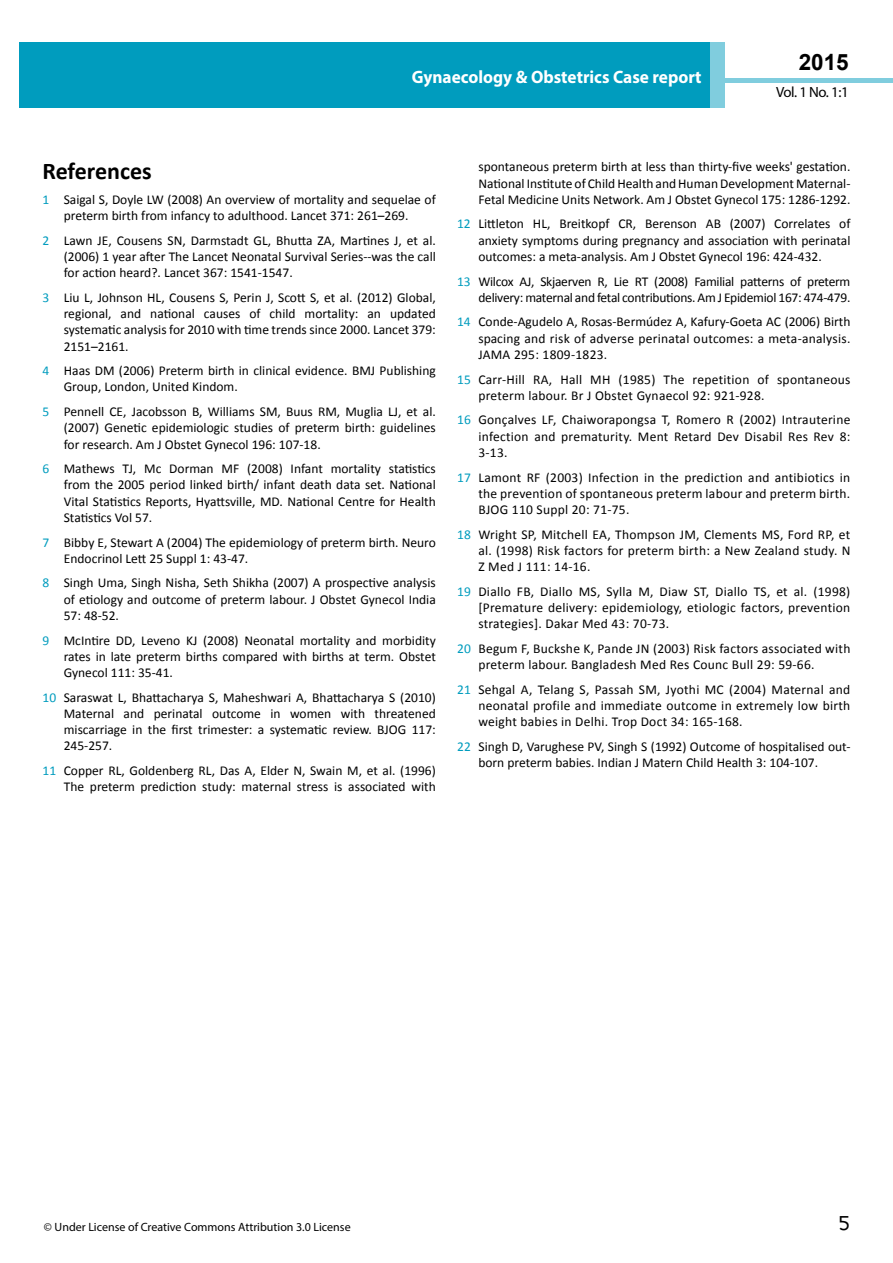
<style>
.page{position:relative;width:893px;height:1263px;background:#fff}
.page>*{position:absolute;margin:0;border:0;box-sizing:border-box;transform-origin:0 0}
.t1{font:25.5px "Tunga";color:#000}
.t2{font:700 24px "Calibri";color:#000}
.t3{font:700 22.5px "Arial";color:#000}
.t4{font:700 18px "Myriad Pro";color:#fff;scale:.96 1}
.t5{font:14.85px "Myriad Pro";color:#000}
.t6{font:13.5px/16.2px "Calibri";color:#000;text-align:justify}
.t7{font:13.5px/16.2px "Calibri";letter-spacing:.02em;color:#000}
.t8{font:13.5px/16.2px "Calibri";letter-spacing:-.02em;color:#000;text-align:right}
.t9{font:12px "Myriad Pro";color:#000}
.s1{color:#009cbe}
</style>
<div class="page">
<hr style="left:725px;top:78px;width:168px;height:4px;background:#80cdde">
<div style="left:19px;top:42px;width:690px;height:66px;background:#009cbe"></div>
<div style="left:709px;top:42px;width:16px;height:66px;background:#80cdde"></div>
<h3 class="t4" style="left:412px;top:66px;width:303px">Gynaecology &amp; Obstetrics Case report</h3>
<h3 class="t4" style="left:585px;top:74px;width:128px">ISSN 1698-9465</h3>
<h3 class="t3" style="left:799px;top:47px;width:52px">2015</h3>
<p class="t5" style="left:776px;top:83px;width:74px">Vol. 1 No. 1:1</p>
<h2 class="t2" style="left:43px;top:156px;width:111px">References</h2>
<p class="t6" style="left:43px;top:191px;width:395px;text-align:center"><span class="s1">1</span> Saigal S, Doyle LW (2008) An overview of mortality and sequelae of preterm birth from infancy to adulthood. Lancet 371: 261–269.</p>
<p class="t6" style="left:64px;top:232px;width:374px;text-indent:-21px"><span class="s1">2</span> Lawn JE, Cousens SN, Darmstadt GL, Bhutta ZA, Martines J, et al. (2006) 1 year after The Lancet Neonatal Survival Series--was the call for action heard?. Lancet 367: 1541-1547.</p>
<p class="t6" style="left:64px;top:289px;width:374px;text-indent:-21px"><span class="s1">3</span> Liu L, Johnson HL, Cousens S, Perin J, Scott S, et al. (2012) Global, regional, and national causes of child mortality: an updated systematic analysis for 2010 with time trends since 2000. Lancet 379:<br>2151–2161.</p>
<p class="t6" style="left:64px;top:363px;width:374px;text-indent:-21px"><span class="s1">4</span> Haas DM (2006) Preterm birth in clinical evidence. BMJ Publishing<br>Group, London, United Kindom.</p>
<p class="t6" style="left:64px;top:404px;width:374px;text-indent:-21px"><span class="s1">5</span> Pennell CE, Jacobsson B, Williams SM, Buus RM, Muglia LJ, et al. (2007) Genetic epidemiologic studies of preterm birth: guidelines for research. Am J Obstet Gynecol 196: 107-18.</p>
<p class="t6" style="left:64px;top:461px;width:374px;text-indent:-21px"><span class="s1">6</span> Mathews TJ, Mc Dorman MF (2008) Infant mortality statistics from the 2005 period linked birth/ infant death data set. National Vital Statistics Reports, Hyattsville, MD. National Centre for Health Statistics Vol 57.</p>
<p class="t6" style="left:64px;top:534px;width:374px;text-indent:-21px"><span class="s1">7</span> Bibby E, Stewart A (2004) The epidemiology of preterm birth. Neuro<br>Endocrinol Lett 25 Suppl 1: 43-47.</p>
<p class="t6" style="left:64px;top:575px;width:374px;text-indent:-21px"><span class="s1">8</span> Singh Uma, Singh Nisha, Seth Shikha (2007) A prospective analysis of etiology and outcome of preterm labour. J Obstet Gynecol India 57: 48-52.</p>
<p class="t6" style="left:64px;top:632px;width:374px;text-indent:-21px"><span class="s1">9</span> McIntire DD, Leveno KJ (2008) Neonatal mortality and morbidity rates in late preterm births compared with births at term. Obstet Gynecol 111: 35-41.</p>
<p class="t6" style="left:64px;top:689px;width:374px;text-indent:-21px"><span class="s1">10</span> Saraswat L, Bhattacharya S, Maheshwari A, Bhattacharya S (2010)<br>Maternal and perinatal outcome in women with threatened miscarriage in the first trimester: a systematic review. BJOG 117:<br>245-257.</p>
<p class="t6" style="left:43px;top:762px;width:395px;text-align:right"><span class="s1">11</span> Copper RL, Goldenberg RL, Das A, Elder N, Swain M, et al. (1996)<br>The preterm prediction study: maternal stress is associated with</p>
<p class="t6" style="left:478px;top:159px;width:374px">spontaneous preterm birth at less than thirty-five weeks' gestation.<br>National Institute of Child Health and Human Development Maternal-Fetal Medicine Units Network. Am J Obstet Gynecol 175: 1286-1292.</p>
<p class="t6" style="left:478px;top:216px;width:374px;text-indent:-21px"><span class="s1">12</span> Littleton HL, Breitkopf CR, Berenson AB (2007) Correlates of anxiety symptoms during pregnancy and association with perinatal outcomes: a meta-analysis. Am J Obstet Gynecol 196: 424-432.</p>
<p class="t8" style="left:457px;top:273px;width:395px"><span class="s1">13</span> Wilcox AJ, Skjaerven R, Lie RT (2008) Familial patterns of preterm delivery: maternal and fetal contributions. Am J Epidemiol 167: 474-479.</p>
<p class="t6" style="left:478px;top:314px;width:374px;text-indent:-21px"><span class="s1">14</span> Conde-Agudelo A, Rosas-Bermúdez A, Kafury-Goeta AC (2006) Birth spacing and risk of adverse perinatal outcomes: a meta-analysis.<br>JAMA 295: 1809-1823.</p>
<p class="t7" style="left:478px;top:371px;width:373px;text-indent:-21px"><span class="s1">15</span> Carr-Hill RA, Hall MH (1985) The repetition of spontaneous preterm labour. Br J Obstet Gynaecol 92: 921-928.</p>
<p class="t6" style="left:478px;top:412px;width:373px;text-indent:-21px"><span class="s1">16</span> Gonçalves LF, Chaiworapongsa T, Romero R (2002) Intrauterine infection and prematurity. Ment Retard Dev Disabil Res Rev 8:<br>3-13.</p>
<p class="t6" style="left:478px;top:469px;width:373px;text-indent:-21px"><span class="s1">17</span> Lamont RF (2003) Infection in the prediction and antibiotics in the prevention of spontaneous preterm labour and preterm birth.<br>BJOG 110 Suppl 20: 71-75.</p>
<p class="t6" style="left:478px;top:526px;width:374px;text-indent:-21px"><span class="s1">18</span> Wright SP, Mitchell EA, Thompson JM, Clements MS, Ford RP, et al. (1998) Risk factors for preterm birth: a New Zealand study. N Z Med J 111: 14-16.</p>
<p class="t6" style="left:478px;top:583px;width:373px;text-indent:-21px"><span class="s1">19</span> Diallo FB, Diallo MS, Sylla M, Diaw ST, Diallo TS, et al. (1998) [Premature delivery: epidemiology, etiologic factors, prevention strategies]. Dakar Med 43: 70-73.</p>
<p class="t7" style="left:478px;top:640px;width:374px;text-indent:-21px"><span class="s1">20</span> Begum F, Buckshe K, Pande JN (2003) Risk factors associated with preterm labour. Bangladesh Med Res Counc Bull 29: 59-66.</p>
<p class="t6" style="left:478px;top:681px;width:373px;text-indent:-21px"><span class="s1">21</span> Sehgal A, Telang S, Passah SM, Jyothi MC (2004) Maternal and neonatal profile and immediate outcome in extremely low birth weight babies in Delhi. Trop Doct 34: 165-168.</p>
<p class="t6" style="left:478px;top:738px;width:374px;text-indent:-21px"><span class="s1">22</span> Singh D, Varughese PV, Singh S (1992) Outcome of hospitalised out&shy;born preterm babies. Indian J Matern Child Health 3: 104-107.</p>
<p class="t9" style="left:44px;top:1220px;width:308px">© Under License of Creative Commons Attribution 3.0 License</p>
<h1 class="t1" style="left:839px;top:1206px;width:13px">5</h1>
</div>
